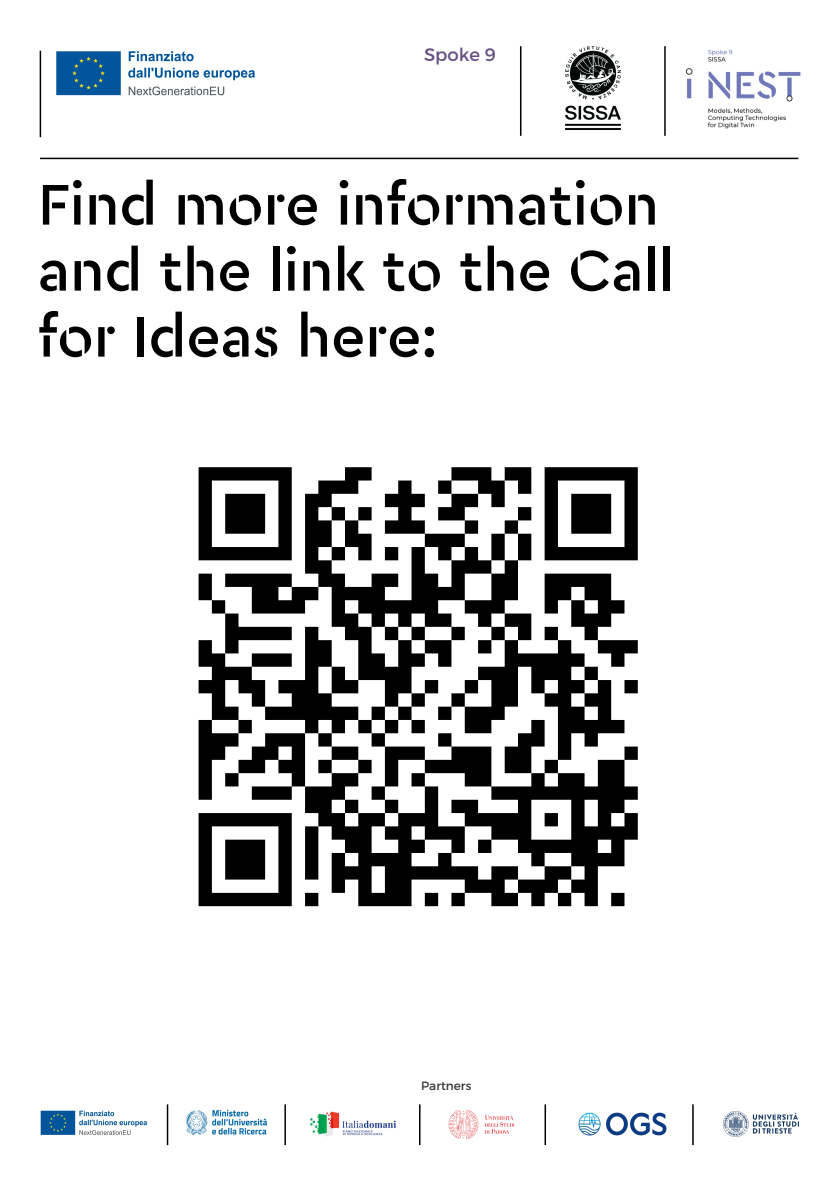
<style>
.page{position:relative;width:839px;height:1191px;background:#fff}
.page>*{position:absolute;margin:0;border:0;box-sizing:border-box;transform-origin:0 0}
.t1{font:500 60px "Cera Stencil PRO";color:#000}
.t2{font:18px "Montserrat";color:#675081}
.t3{font:12px "Montserrat";color:#393939}
</style>
<div class="page">
<hr style="left:40px;top:158px;width:758px;height:1px;background:#000">
<hr style="left:520px;top:46px;width:1px;height:90px;background:#000">
<hr style="left:40px;top:51px;width:1px;height:86px;background:#000">
<hr style="left:664px;top:46px;width:1px;height:90px;background:#000">
<img style="left:685px;top:49px;width:116px;height:80px">
<img style="left:566px;top:47px;width:54px;height:82px">
<hr style="left:167px;top:1104px;width:1px;height:41px;background:#000">
<hr style="left:284px;top:1104px;width:2px;height:41px;background:#000">
<hr style="left:544px;top:1104px;width:2px;height:41px;background:#000">
<hr style="left:692px;top:1104px;width:1px;height:41px;background:#000">
<img style="left:448px;top:1110px;width:65px;height:29px">
<img style="left:578px;top:1112px;width:89px;height:24px">
<img style="left:723px;top:1111px;width:75px;height:26px">
<hr style="left:419px;top:1104px;width:1px;height:41px;background:#000">
<img style="left:40px;top:1111px;width:107px;height:24px">
<img style="left:56px;top:51px;width:199px;height:45px">
<img style="left:187px;top:1111px;width:79px;height:24px">
<img style="left:310px;top:1111px;width:86px;height:26px">
<svg style="left:198px;top:467px;width:440px;height:440px"></svg>
<p class="t2" style="left:424px;top:43px;width:73px">Spoke 9</p>
<p class="t1" style="left:38px;top:165px;width:622px">Find more information</p>
<p class="t1" style="left:38px;top:231px;width:638px">and the link to the Call</p>
<p class="t1" style="left:38px;top:297px;width:401px">for Ideas here:</p>
<p class="t3" style="left:421px;top:1078px;width:52px">Partners</p>
</div>
